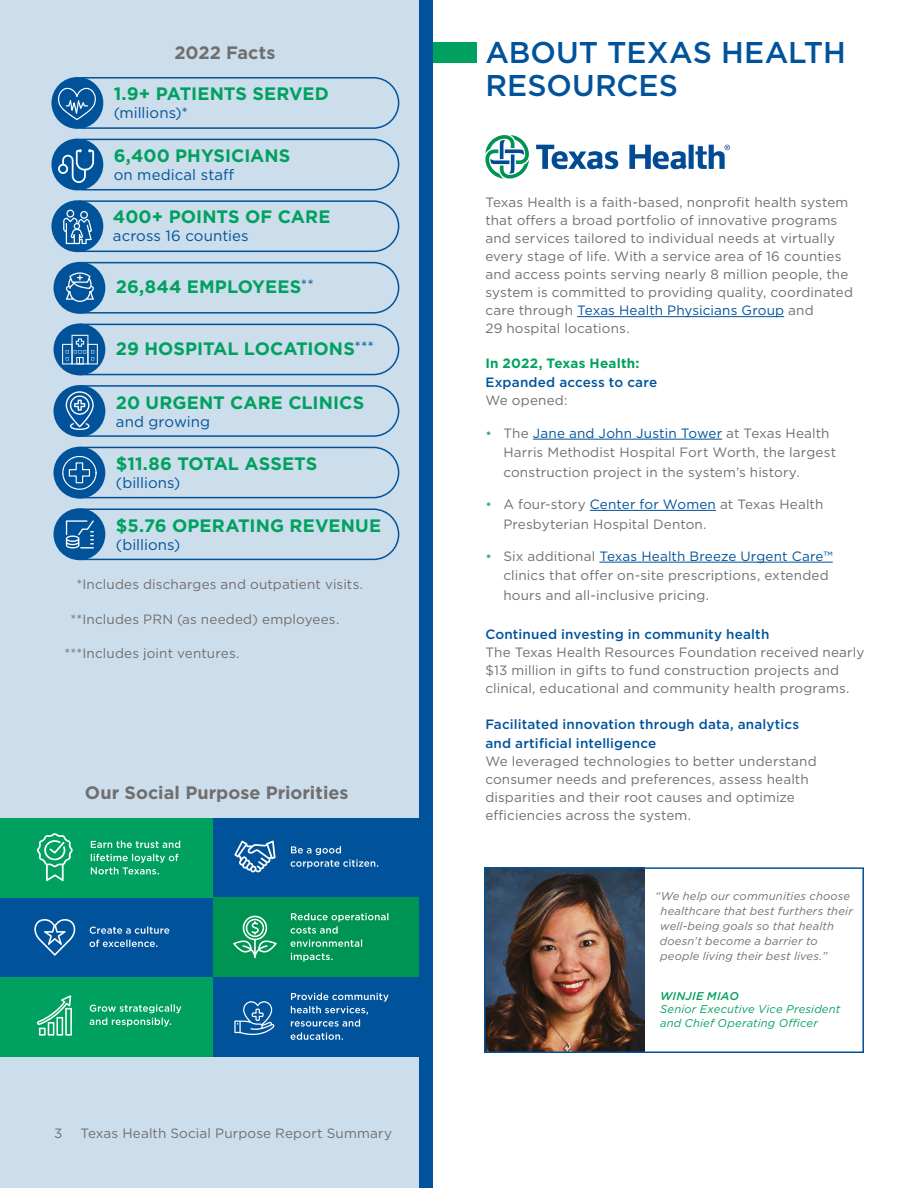
<style>
.page{position:relative;width:918px;height:1188px;background:#fff}
.page>*{position:absolute;margin:0;border:0;box-sizing:border-box;transform-origin:0 0}
.t1{font:500 30px/33px "Gotham";color:#00539b}
._2022_facts{font:700 18px "Gotham";letter-spacing:.005em;color:#00a160}
.t2{font:700 18px "Gotham";color:#706f6f}
.body{font:15px "Gotham";letter-spacing:.005em;color:#00539b}
.body-2{font:13.5px/18px "Gotham";letter-spacing:.01em;color:#706f6f}
.body-3{font:500 13.5px/19.5px "Gotham";letter-spacing:.015em;color:#00539b}
.bullets{font:13.5px "Gotham";letter-spacing:.01em;color:#706f6f}
.photo_caption{font:13.5px "Gotham";color:#706f6f}
.photo_caption-2{font:italic 11.25px/15px "Gotham";letter-spacing:.015em;color:#706f6f}
.photo_caption-3{font:italic 11.25px/13.5px "Gotham";letter-spacing:.015em;color:#00a160}
.s1{color:#00539b}
.s2{font-weight:700;color:#00a160}
.s3{color:#45b083}
.s4{font-weight:500;color:#00539b}
.s5{font-weight:500}
</style>
<div class="page">
<div style="left:0;top:0;width:420px;height:1188px;background:#ccddeb"></div>
<div style="left:51px;top:139px;width:52px;height:51px;background:#00539b;border-radius:50%"></div>
<svg style="left:58px;top:138px;width:342px;height:53px"></svg>
<div style="left:51px;top:200px;width:52px;height:52px;background:#00539b;border-radius:50%"></div>
<svg style="left:63px;top:200px;width:337px;height:53px"></svg>
<svg style="left:51px;top:77px;width:52px;height:52px"></svg>
<svg style="left:57px;top:77px;width:343px;height:52px"></svg>
<div style="left:0;top:977px;width:213px;height:79px;background:#00a160"></div>
<div style="left:0;top:897px;width:213px;height:80px;background:#00539b"></div>
<div style="left:0;top:818px;width:213px;height:79px;background:#00a160"></div>
<div style="left:213px;top:818px;width:213px;height:79px;background:#00539b"></div>
<div style="left:213px;top:977px;width:213px;height:79px;background:#00539b"></div>
<div style="left:213px;top:897px;width:213px;height:80px;background:#009453"></div>
<svg style="left:90px;top:940px;width:67px;height:7px"></svg>
<svg style="left:90px;top:926px;width:79px;height:8px"></svg>
<svg style="left:291px;top:846px;width:87px;height:22px"></svg>
<svg style="left:291px;top:953px;width:42px;height:9px"></svg>
<svg style="left:291px;top:913px;width:97px;height:34px"></svg>
<svg style="left:90px;top:1004px;width:91px;height:23px"></svg>
<svg style="left:291px;top:1033px;width:52px;height:7px"></svg>
<svg style="left:291px;top:993px;width:98px;height:34px"></svg>
<svg style="left:234px;top:1001px;width:40px;height:34px"></svg>
<svg style="left:91px;top:854px;width:87px;height:20px"></svg>
<svg style="left:91px;top:841px;width:89px;height:7px"></svg>
<svg style="left:37px;top:833px;width:36px;height:48px"></svg>
<svg style="left:234px;top:841px;width:42px;height:31px"></svg>
<svg style="left:34px;top:919px;width:41px;height:37px"></svg>
<svg style="left:233px;top:916px;width:44px;height:42px"></svg>
<svg style="left:37px;top:995px;width:35px;height:41px"></svg>
<hr style="left:577px;top:316px;width:207px;height:1px;background:#00539b">
<hr style="left:533px;top:439px;width:189px;height:1px;background:#00539b">
<hr style="left:590px;top:510px;width:126px;height:1px;background:#00539b">
<hr style="left:599px;top:562px;width:234px;height:1px;background:#00539b">
<img style="left:487px;top:870px;width:158px;height:180px">
<div style="left:484px;top:867px;width:380px;height:186px;border:2px solid #00539b"></div>
<div style="left:428px;top:42px;width:49px;height:21px;background:#00a160"></div>
<div style="left:54px;top:262px;width:51px;height:52px;background:#00539b;border-radius:50%"></div>
<svg style="left:66px;top:261px;width:334px;height:53px"></svg>
<div style="left:54px;top:324px;width:51px;height:51px;background:#00539b;border-radius:50%"></div>
<div style="left:54px;top:385px;width:51px;height:52px;background:#00539b;border-radius:50%"></div>
<svg style="left:62px;top:323px;width:338px;height:53px"></svg>
<div style="left:54px;top:447px;width:51px;height:52px;background:#00539b;border-radius:50%"></div>
<svg style="left:61px;top:446px;width:339px;height:53px"></svg>
<div style="left:54px;top:508px;width:51px;height:52px;background:#00539b;border-radius:50%"></div>
<svg style="left:66px;top:508px;width:334px;height:53px"></svg>
<svg style="left:536px;top:145px;width:82px;height:24px"></svg>
<svg style="left:629px;top:145px;width:58px;height:24px"></svg>
<div style="left:689px;top:145px;width:5px;height:24px;background:#004b93"></div>
<svg style="left:485px;top:135px;width:44px;height:43px"></svg>
<svg style="left:695px;top:145px;width:35px;height:24px"></svg>
<svg style="left:66px;top:385px;width:334px;height:52px"></svg>
<div style="left:420px;top:0;width:13px;height:1188px;background:#00539b"></div>
<p class="t2" style="left:174px;top:40px;width:103px">2022 Facts</p>
<p class="_2022_facts" style="left:114px;top:82px;width:217px">1.9+ PATIENTS SERVED</p>
<p class="body" style="left:114px;top:103px;width:76px">(millions)*</p>
<p class="_2022_facts" style="left:114px;top:143px;width:178px">6,400 PHYSICIANS</p>
<p class="body" style="left:114px;top:165px;width:122px">on medical staff</p>
<p class="_2022_facts" style="left:113px;top:205px;width:219px">400+ POINTS OF CARE</p>
<p class="body" style="left:113px;top:226px;width:137px">across 16 counties</p>
<p class="_2022_facts" style="left:116px;top:275px;width:200px">26,844 EMPLOYEES<sup>**</sup></p>
<p class="_2022_facts" style="left:116px;top:337px;width:260px">29 HOSPITAL LOCATIONS<sup>***</sup></p>
<p class="_2022_facts" style="left:116px;top:391px;width:250px">20 URGENT CARE CLINICS</p>
<p class="body" style="left:116px;top:412px;width:96px">and growing</p>
<p class="_2022_facts" style="left:116px;top:452px;width:203px">$11.86 TOTAL ASSETS</p>
<p class="body" style="left:116px;top:474px;width:66px">(billions)</p>
<p class="_2022_facts" style="left:116px;top:514px;width:267px">$5.76 OPERATING REVENUE</p>
<p class="body" style="left:116px;top:535px;width:66px">(billions)</p>
<p class="body-2" style="left:76px;top:575px;width:288px">*Includes discharges and outpatient visits.</p>
<p class="body-2" style="left:71px;top:610px;width:270px">**Includes PRN (as needed) employees.</p>
<p class="body-2" style="left:65px;top:644px;width:176px">***Includes joint ventures.</p>
<p class="t2" style="left:85px;top:781px;width:265px">Our Social Purpose Priorities</p>
<p class="photo_caption" style="left:54px;top:1125px;width:10px">3</p>
<p class="bullets" style="left:80px;top:1125px;width:313px">Texas Health Social Purpose Report Summary</p>
<h1 class="t1" style="left:485px;top:36px;width:362px">ABOUT TEXAS HEALTH<br>RESOURCES</h1>
<p class="body-2" style="left:485px;top:193px;width:369px">Texas Health is a faith-based, nonprofit health system that offers a broad portfolio of innovative programs and services tailored to individual needs at virtually every stage of life. With a service area of 16 counties and access points serving nearly 8 million people, the system is committed to providing quality, coordinated care through <span class="s1">Texas Health Physicians Group</span> and<br>29 hospital locations.</p>
<p class="body-3" style="left:485px;top:353px;width:173px"><span class="s2">In 2022, Texas Health:<br></span>Expanded access to care</p>
<p class="body-2" style="left:485px;top:391px;width:84px">We opened:</p>
<p class="body-2" style="left:503px;top:423px;width:334px;line-height:19.5px;text-indent:-18px"><span class="s3">•</span> The <span class="s1">Jane and John Justin Tower</span> at Texas Health<br>Harris Methodist Hospital Fort Worth, the largest construction project in the system’s history.</p>
<p class="body-2" style="left:503px;top:494px;width:322px;line-height:19.5px;text-indent:-18px"><span class="s3">•</span> A four-story <span class="s1">Center for Women</span> at Texas Health<br>Presbyterian Hospital Denton.</p>
<p class="body-2" style="left:503px;top:546px;width:331px;line-height:19.5px;text-indent:-18px"><span class="s3">•</span> Six additional <span class="s1">Texas Health Breeze Urgent Care™ </span>clinics that offer on-site prescriptions, extended hours and all-inclusive pricing.</p>
<p class="body-2" style="left:485px;top:625px;width:381px"><span class="s4">Continued investing in community health<br></span>The Texas Health Resources Foundation received nearly $13 million in gifts to fund construction projects and clinical, educational and community health programs.</p>
<p class="body-3" style="left:485px;top:714px;width:316px">Facilitated innovation through data, analytics and artificial intelligence</p>
<p class="body-2" style="left:485px;top:752px;width:333px">We leveraged technologies to better understand consumer needs and preferences, assess health disparities and their root causes and optimize efficiencies across the system.</p>
<p class="photo_caption-2" style="left:660px;top:889px;width:195px;text-indent:-5px">“We help our communities choose healthcare that best furthers their well-being goals so that health doesn’t become a barrier to people living their best lives.”</p>
<p class="photo_caption-3" style="left:660px;top:989px;width:182px"><span class="s5">WINJIE MIAO<br></span>Senior Executive Vice President and Chief Operating Officer</p>
</div>
